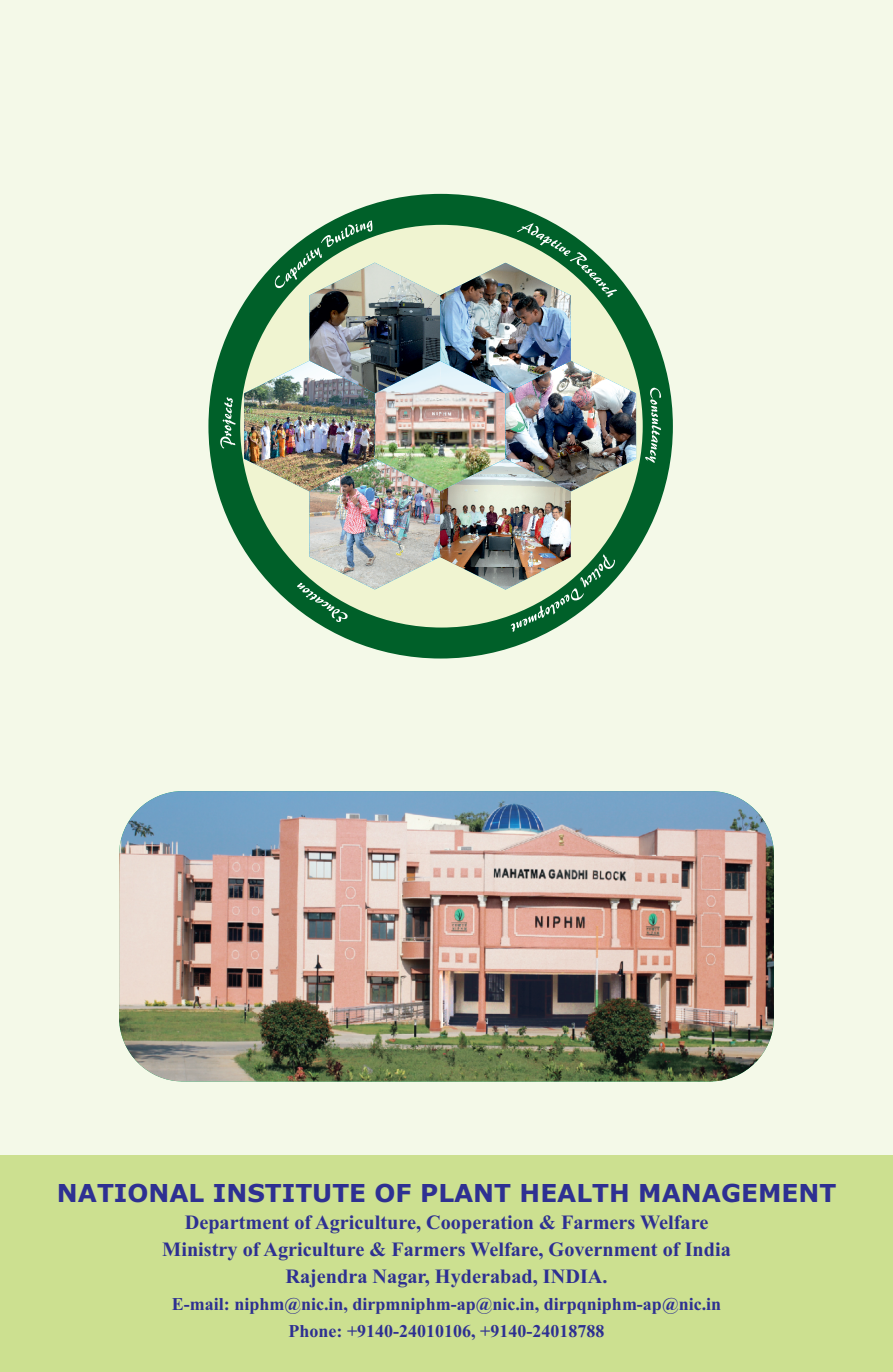
<style>
.page{position:relative;width:893px;height:1372px;background:#fff}
.page>*{position:absolute;margin:0;border:0;box-sizing:border-box;transform-origin:0 0}
.t1{font:700 24.75px "Verdana";color:#2e3092}
.t2{font:700 20.25px/27px "Times New Roman";color:#2e3092;text-align:center}
.t3{font:700 18px/27px "Times New Roman";color:#2e3092;text-align:center}
</style>
<div class="page">
<div style="left:0;top:0;width:893px;height:1155px;background:#f4f9e8"></div>
<div style="left:208px;top:194px;width:465px;height:464px;background:#006029;border-radius:50%"></div>
<svg style="left:220px;top:397px;width:16px;height:51px"></svg>
<svg style="left:645px;top:387px;width:16px;height:76px"></svg>
<img style="left:244px;top:220px;width:392px;height:412px">
<img style="left:119px;top:791px;width:655px;height:290px;border-radius:64px">
<p class="t1" style="left:57px;top:1183px;width:781px">NATIONAL INSTITUTE OF PLANT HEALTH MANAGEMENT</p>
<p class="t2" style="left:162px;top:1211px;width:570px">Department of Agriculture, Cooperation &amp; Farmers Welfare<br>Ministry of Agriculture &amp; Farmers Welfare, Government of India<br>Rajendra Nagar, Hyderabad, INDIA.</p>
<p class="t3" style="left:172px;top:1292px;width:551px">E-mail: niphm@nic.in, dirpmniphm-ap@nic.in, dirpqniphm-ap@nic.in<br>Phone: +9140-24010106, +9140-24018788</p>
</div>
